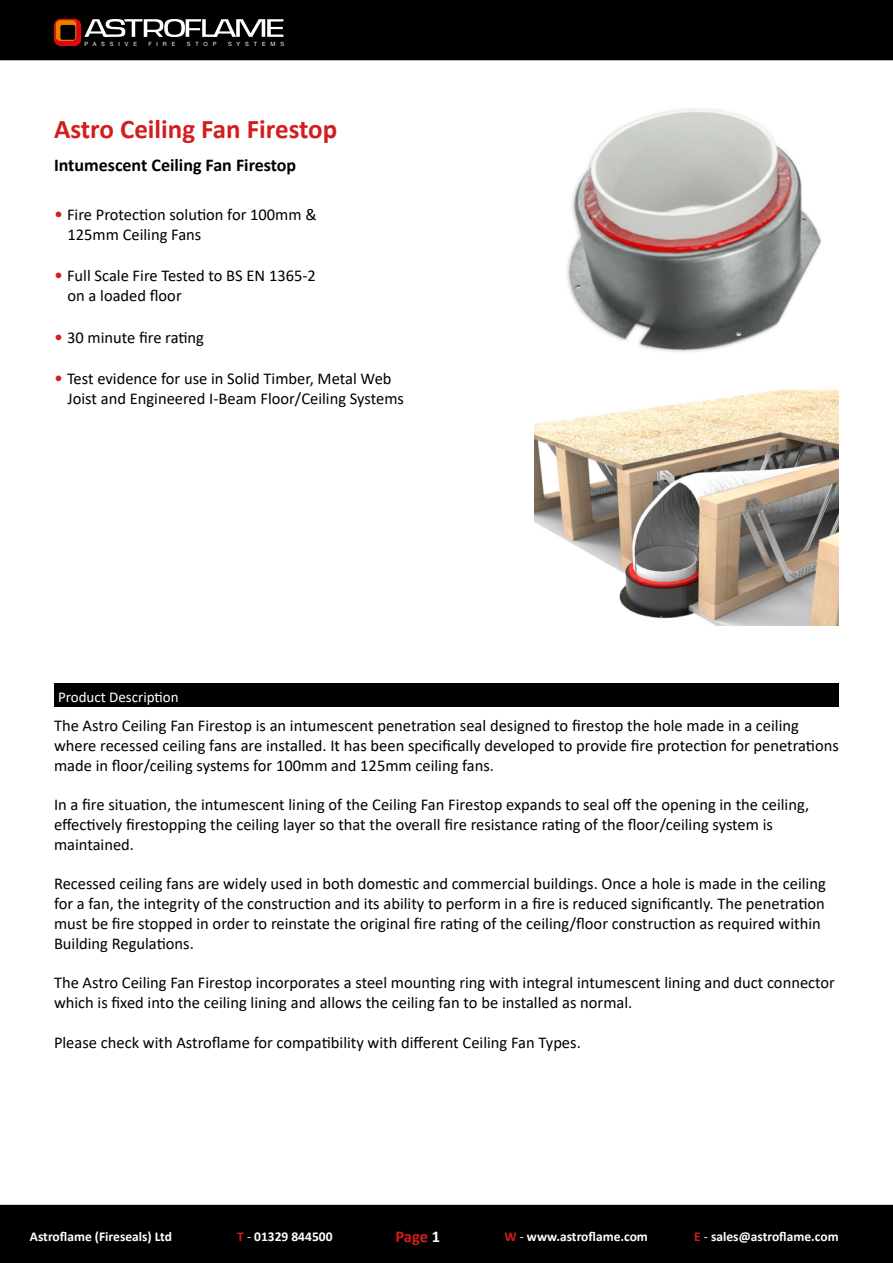
<style>
.page{position:relative;width:893px;height:1263px;background:#fff}
.page>*{position:absolute;margin:0;border:0;box-sizing:border-box;transform-origin:0 0}
.t1{font:700 27px "Calibri";color:#d31e1e}
.t2{font:700 18px "Calibri";color:#000}
.t3{font:16.5px/19.8px "Calibri";color:#000}
.t4{font:700 16.5px "Calibri";color:#d31e1e}
.t5{font:15px "Calibri";color:#fff}
.t6{font:700 13.5px "Calibri";color:#fff}
.t7{font:5.85px "Helvetica Neue";letter-spacing:.84em;color:#fff}
.s1{font-size:18px;color:#d31e1e}
.s2{color:#d31e1e}
.s3{font-weight:400}
.s4{color:#fff}
</style>
<div class="page">
<div style="left:0;top:1205px;width:893px;height:58px;background:#000"></div>
<div style="left:0;top:0;width:893px;height:60px;background:#000"></div>
<svg style="left:54px;top:19px;width:230px;height:27px"></svg>
<img style="left:566px;top:108px;width:256px;height:244px">
<div style="left:54px;top:683px;width:785px;height:24px;background:#000"></div>
<img style="left:535px;top:389px;width:304px;height:237px">
<p class="t7" style="left:84px;top:40px;width:54px">PASSIVE</p>
<p class="t7" style="left:148px;top:40px;width:28px">FIRE</p>
<p class="t7" style="left:187px;top:40px;width:31px">STOP</p>
<p class="t7" style="left:228px;top:40px;width:58px">SYSTEMS</p>
<h1 class="t1" style="left:54px;top:110px;width:285px">Astro Ceiling Fan Firestop</h1>
<p class="t2" style="left:54px;top:152px;width:244px">Intumescent Ceiling Fan Firestop</p>
<p class="t3" style="left:67px;top:204px;width:251px;text-indent:-13px"><span class="s1">•</span> Fire Protection solution for 100mm &amp;<br>125mm Ceiling Fans</p>
<p class="t3" style="left:67px;top:265px;width:250px;text-indent:-13px"><span class="s1">•</span> Full Scale Fire Tested to BS EN 1365-2 on a loaded floor</p>
<p class="t3" style="left:54px;top:327px;width:152px"><span class="s1">•</span> 30 minute fire rating</p>
<p class="t3" style="left:67px;top:368px;width:338px;text-indent:-13px"><span class="s1">•</span> Test evidence for use in Solid Timber, Metal Web<br>Joist and Engineered I-Beam Floor/Ceiling Systems</p>
<p class="t5" style="left:58px;top:686px;width:122px">Product Description</p>
<p class="t3" style="left:54px;top:715px;width:786px">The Astro Ceiling Fan Firestop is an intumescent penetration seal designed to firestop the hole made in a ceiling where recessed ceiling fans are installed. It has been specifically developed to provide fire protection for penetrations made in floor/ceiling systems for 100mm and 125mm ceiling fans.</p>
<p class="t3" style="left:54px;top:794px;width:757px">In a fire situation, the intumescent lining of the Ceiling Fan Firestop expands to seal off the opening in the ceiling, effectively firestopping the ceiling layer so that the overall fire resistance rating of the floor/ceiling system is maintained.</p>
<p class="t3" style="left:54px;top:874px;width:773px">Recessed ceiling fans are widely used in both domestic and commercial buildings. Once a hole is made in the ceiling for a fan, the integrity of the construction and its ability to perform in a fire is reduced significantly. The penetration must be fire stopped in order to reinstate the original fire rating of the ceiling/floor construction as required within Building Regulations.</p>
<p class="t3" style="left:54px;top:973px;width:782px">The Astro Ceiling Fan Firestop incorporates a steel mounting ring with integral intumescent lining and duct connector which is fixed into the ceiling lining and allows the ceiling fan to be installed as normal.</p>
<p class="t3" style="left:54px;top:1032px;width:528px">Please check with Astroflame for compatibility with different Ceiling Fan Types.</p>
<p class="t6" style="left:30px;top:1227px;width:144px">Astroflame (Fireseals) Ltd</p>
<p class="t6" style="left:237px;top:1227px;width:97px"><span class="s2">T</span> <span class="s3">-</span> 01329 844500</p>
<p class="t4" style="left:395px;top:1225px;width:46px">Page <span class="s4">1</span></p>
<p class="t6" style="left:504px;top:1227px;width:145px"><span class="s2">W</span> <span class="s3">-</span> www.astroflame.com</p>
<p class="t6" style="left:694px;top:1227px;width:146px"><span class="s2">E</span> <span class="s3">-</span> sales@astroflame.com</p>
</div>
